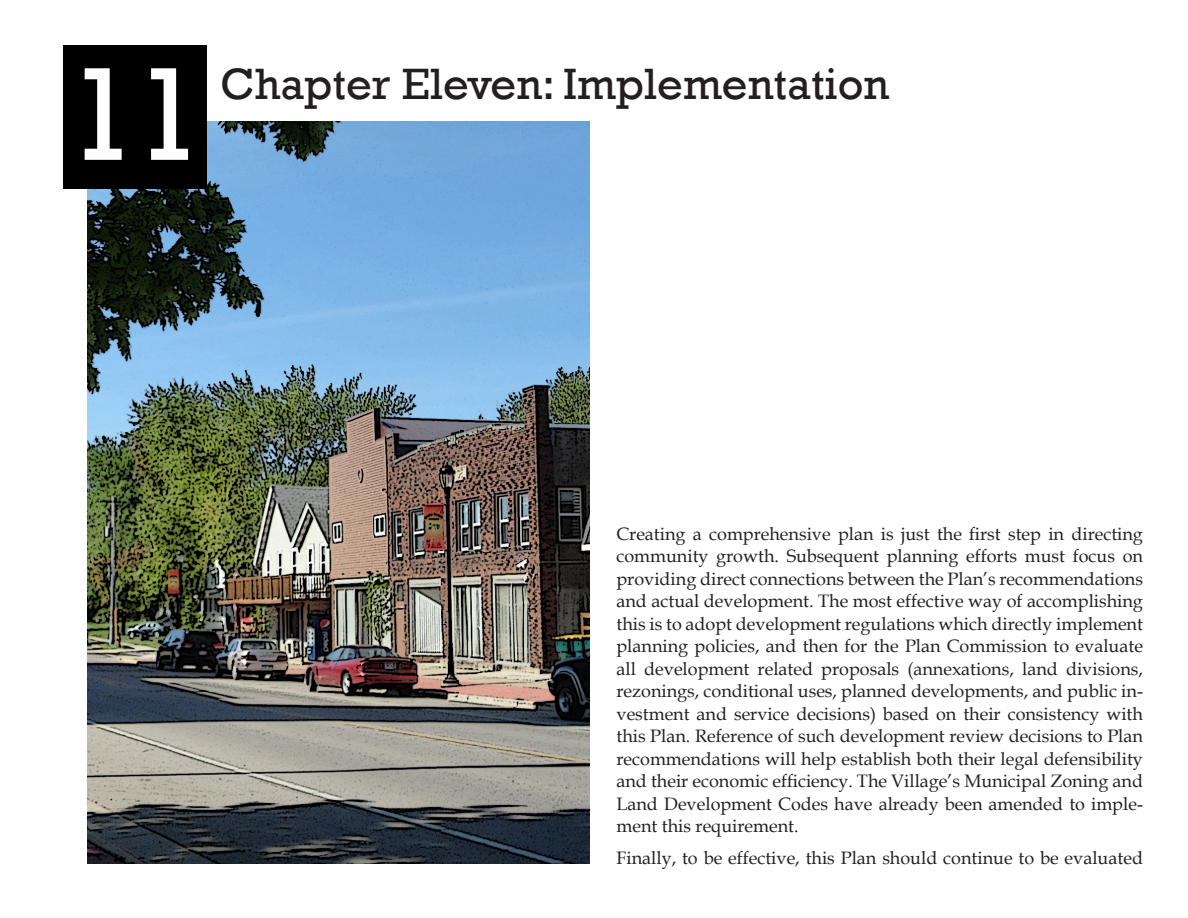
<style>
.page{position:relative;width:1188px;height:918px;background:#fff}
.page>*{position:absolute;margin:0;border:0;box-sizing:border-box;transform-origin:0 0}
.Chapter_tag{font:135px "Rockwell";color:#fff}
.Chapter_title{font:45px "Rockwell";color:#231f20}
.Body_text{font:18px/22.5px "Book Antiqua";color:#231f20;text-align:justify}
</style>
<div class="page">
<img style="left:88px;top:122px;width:502px;height:742px">
<div style="left:63px;top:45px;width:144px;height:144px;background:#000"></div>
<p class="Chapter_tag" style="left:65px;top:37px;width:141px">11</p>
<p class="Chapter_title" style="left:220px;top:58px;width:670px">Chapter Eleven: Implementation</p>
<p class="Body_text" style="left:616px;top:522px;width:528px">Creating a comprehensive plan is just the first step in directing community growth. Subsequent planning efforts must focus on providing direct connections between the Plan’s recommendations and actual development. The most effective way of accomplishing this is to adopt development regulations which directly implement planning policies, and then for the Plan Commission to evaluate all development related proposals (annexations, land divisions, rezonings, conditional uses, planned developments, and public in&shy;vestment and service decisions) based on their consistency with this Plan. Reference of such development review decisions to Plan recommendations will help establish both their legal defensibility and their economic efficiency. The Village’s Municipal Zoning and Land Development Codes have already been amended to imple&shy;ment this requirement.</p>
<p class="Body_text" style="left:616px;top:846px;width:528px">Finally, to be effective, this Plan should continue to be evaluated</p>
</div>
